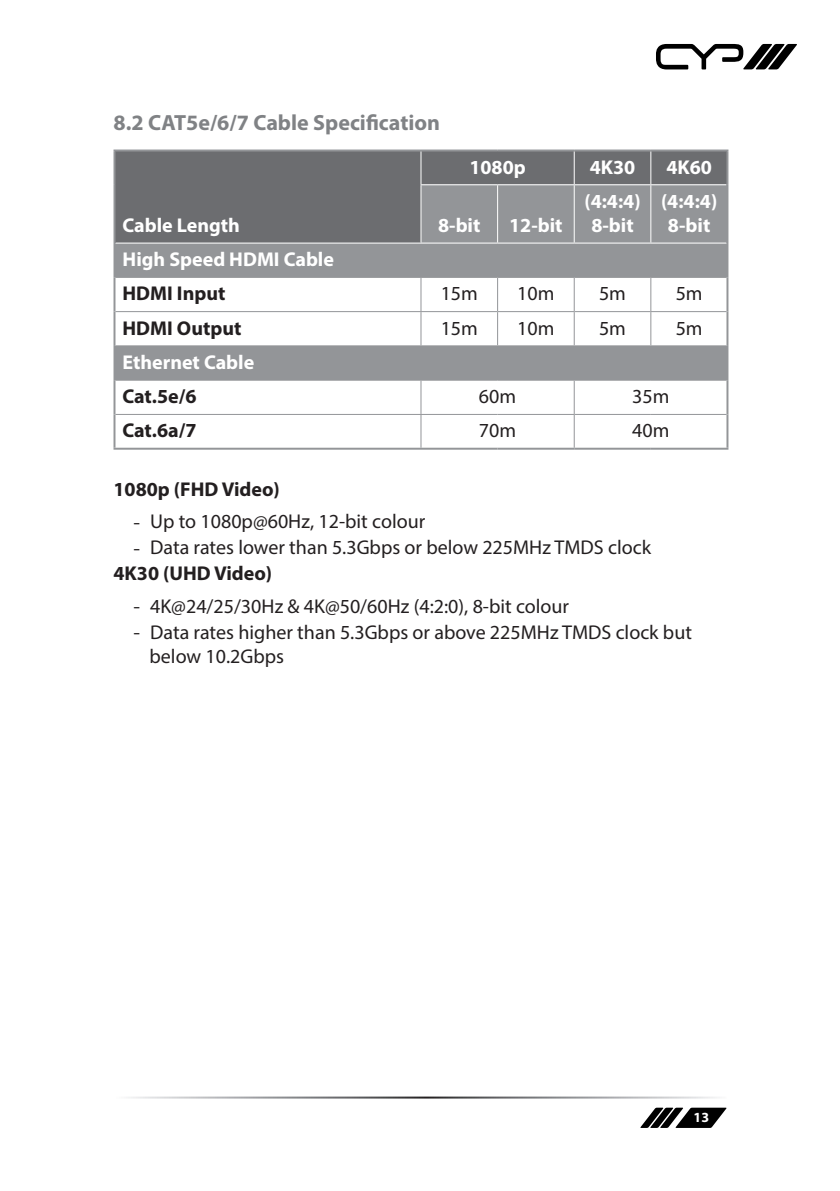
<style>
.page{position:relative;width:840px;height:1191px;background:#fff}
.page>*{position:absolute;margin:0;border:0;box-sizing:border-box;transform-origin:0 0}
.Sub_Header{font:700 22px "Myriad Pro";color:#808285}
.Table_Text{font:20px/24px "Myriad Pro";color:#231f20}
.Table_Text_-_Bold{font:700 20px/24px "Myriad Pro";color:#fff;text-align:center}
.Table_Text_-_Bold-2{font:700 20px "Myriad Pro";color:#231f20}
.Bullet_List{font:700 20px "Myriad Pro";color:#231f20}
.t1{font:700 14px "Myriad Pro";color:#fff}
.s1{font-family:"Century Gothic"}
</style>
<div class="page">
<svg style="left:656px;top:44px;width:140px;height:25px"></svg>
<svg style="left:640px;top:1107px;width:86px;height:21px"></svg>
<div style="left:115px;top:151px;width:611px;height:91px;background:#6c6d70"></div>
<div style="left:421px;top:185px;width:305px;height:57px;background:#939598"></div>
<svg style="left:115px;top:243px;width:611px;height:137px;fill:#939598"></svg>
<hr style="left:113px;top:149px;width:308px;height:2px;background:#939598">
<hr style="left:421px;top:149px;width:76px;height:2px;background:#939598">
<hr style="left:497px;top:149px;width:77px;height:2px;background:#939598">
<hr style="left:574px;top:149px;width:76px;height:2px;background:#939598">
<hr style="left:650px;top:149px;width:78px;height:2px;background:#939598">
<hr style="left:113px;top:243px;width:2px;height:34px;background:#939598">
<hr style="left:726px;top:243px;width:2px;height:34px;background:#939598">
<hr style="left:113px;top:277px;width:2px;height:35px;background:#939598">
<hr style="left:726px;top:277px;width:2px;height:35px;background:#939598">
<hr style="left:113px;top:312px;width:2px;height:34px;background:#939598">
<hr style="left:726px;top:312px;width:2px;height:34px;background:#939598">
<hr style="left:113px;top:346px;width:2px;height:34px;background:#939598">
<hr style="left:726px;top:346px;width:2px;height:34px;background:#939598">
<hr style="left:113px;top:380px;width:2px;height:34px;background:#939598">
<hr style="left:726px;top:380px;width:2px;height:34px;background:#939598">
<hr style="left:113px;top:414px;width:2px;height:34px;background:#939598">
<hr style="left:726px;top:414px;width:2px;height:34px;background:#939598">
<hr style="left:113px;top:448px;width:308px;height:2px;background:#939598">
<hr style="left:421px;top:448px;width:76px;height:2px;background:#939598">
<hr style="left:497px;top:448px;width:77px;height:2px;background:#939598">
<hr style="left:574px;top:448px;width:76px;height:2px;background:#939598">
<hr style="left:650px;top:448px;width:78px;height:2px;background:#939598">
<hr style="left:115px;top:277px;width:306px;height:1px;background:#939598">
<hr style="left:421px;top:277px;width:76px;height:1px;background:#939598">
<hr style="left:420px;top:278px;width:1px;height:33px;background:#939598">
<hr style="left:497px;top:277px;width:77px;height:1px;background:#939598">
<hr style="left:497px;top:278px;width:1px;height:33px;background:#939598">
<hr style="left:574px;top:277px;width:76px;height:1px;background:#939598">
<hr style="left:573px;top:278px;width:1px;height:33px;background:#939598">
<hr style="left:650px;top:277px;width:76px;height:1px;background:#939598">
<hr style="left:650px;top:278px;width:1px;height:33px;background:#939598">
<hr style="left:115px;top:311px;width:306px;height:1px;background:#939598">
<hr style="left:421px;top:311px;width:76px;height:1px;background:#939598">
<hr style="left:420px;top:312px;width:1px;height:33px;background:#939598">
<hr style="left:497px;top:311px;width:77px;height:1px;background:#939598">
<hr style="left:497px;top:312px;width:1px;height:33px;background:#939598">
<hr style="left:574px;top:311px;width:76px;height:1px;background:#939598">
<hr style="left:573px;top:312px;width:1px;height:33px;background:#939598">
<hr style="left:650px;top:311px;width:76px;height:1px;background:#939598">
<hr style="left:650px;top:312px;width:1px;height:33px;background:#939598">
<hr style="left:115px;top:345px;width:306px;height:1px;background:#939598">
<hr style="left:421px;top:345px;width:76px;height:1px;background:#939598">
<hr style="left:497px;top:345px;width:77px;height:1px;background:#939598">
<hr style="left:574px;top:345px;width:76px;height:1px;background:#939598">
<hr style="left:650px;top:345px;width:76px;height:1px;background:#939598">
<hr style="left:115px;top:380px;width:306px;height:1px;background:#939598">
<hr style="left:421px;top:380px;width:76px;height:1px;background:#939598">
<hr style="left:420px;top:381px;width:1px;height:33px;background:#939598">
<hr style="left:497px;top:380px;width:77px;height:1px;background:#939598">
<hr style="left:574px;top:380px;width:76px;height:1px;background:#939598">
<hr style="left:573px;top:381px;width:1px;height:33px;background:#939598">
<hr style="left:650px;top:380px;width:76px;height:1px;background:#939598">
<hr style="left:115px;top:414px;width:306px;height:1px;background:#939598">
<hr style="left:421px;top:414px;width:76px;height:1px;background:#939598">
<hr style="left:420px;top:415px;width:1px;height:33px;background:#939598">
<hr style="left:497px;top:414px;width:77px;height:1px;background:#939598">
<hr style="left:574px;top:414px;width:76px;height:1px;background:#939598">
<hr style="left:573px;top:415px;width:1px;height:33px;background:#939598">
<hr style="left:650px;top:414px;width:76px;height:1px;background:#939598">
<hr style="left:420px;top:151px;width:1px;height:33px;background:#fff">
<hr style="left:573px;top:151px;width:1px;height:33px;background:#fff">
<hr style="left:650px;top:151px;width:1px;height:33px;background:#fff">
<hr style="left:420px;top:184px;width:77px;height:1px;background:#fff">
<hr style="left:420px;top:185px;width:1px;height:57px;background:#fff">
<hr style="left:497px;top:184px;width:77px;height:1px;background:#fff">
<hr style="left:497px;top:185px;width:1px;height:57px;background:#fff">
<hr style="left:574px;top:184px;width:76px;height:1px;background:#fff">
<hr style="left:573px;top:185px;width:1px;height:57px;background:#fff">
<hr style="left:650px;top:184px;width:76px;height:1px;background:#fff">
<hr style="left:650px;top:185px;width:1px;height:57px;background:#fff">
<hr style="left:113px;top:151px;width:2px;height:34px;background:#939598">
<hr style="left:113px;top:185px;width:2px;height:58px;background:#939598">
<hr style="left:726px;top:151px;width:2px;height:34px;background:#939598">
<hr style="left:726px;top:185px;width:2px;height:58px;background:#939598">
<p class="Sub_Header" style="left:113px;top:108px;width:328px">8.2 CAT5e/6/7 Cable Specification</p>
<p class="Table_Text_-_Bold" style="left:469px;top:154px;width:58px">1080p</p>
<p class="Table_Text_-_Bold" style="left:589px;top:154px;width:47px">4K30</p>
<p class="Table_Text_-_Bold" style="left:666px;top:154px;width:47px">4K60</p>
<p class="Table_Text_-_Bold" style="left:122px;top:212px;width:119px">Cable Length</p>
<p class="Table_Text_-_Bold" style="left:438px;top:212px;width:44px">8-bit</p>
<p class="Table_Text_-_Bold" style="left:509px;top:212px;width:55px">12-bit</p>
<p class="Table_Text_-_Bold" style="left:584px;top:188px;width:58px">(4:4:4)<br>8-bit</p>
<p class="Table_Text_-_Bold" style="left:660px;top:188px;width:58px">(4:4:4)<br>8-bit</p>
<p class="Table_Text_-_Bold" style="left:122px;top:247px;width:213px">High Speed HDMI Cable</p>
<p class="Table_Text_-_Bold-2" style="left:122px;top:280px;width:104px">HDMI Input</p>
<p class="Table_Text" style="left:440px;top:281px;width:39px">15m</p>
<p class="Table_Text" style="left:517px;top:281px;width:39px">10m</p>
<p class="Table_Text" style="left:598px;top:281px;width:28px">5m</p>
<p class="Table_Text" style="left:675px;top:281px;width:28px">5m</p>
<p class="Table_Text_-_Bold-2" style="left:122px;top:315px;width:120px">HDMI Output</p>
<p class="Table_Text" style="left:440px;top:315px;width:39px">15m</p>
<p class="Table_Text" style="left:517px;top:315px;width:39px">10m</p>
<p class="Table_Text" style="left:598px;top:315px;width:28px">5m</p>
<p class="Table_Text" style="left:675px;top:315px;width:28px">5m</p>
<p class="Table_Text_-_Bold" style="left:122px;top:349px;width:133px">Ethernet Cable</p>
<p class="Table_Text_-_Bold-2" style="left:122px;top:383px;width:75px">Cat.5e/6</p>
<p class="Table_Text" style="left:478px;top:384px;width:39px">60m</p>
<p class="Table_Text" style="left:632px;top:384px;width:39px">35m</p>
<p class="Table_Text_-_Bold-2" style="left:122px;top:418px;width:75px">Cat.6a/7</p>
<p class="Table_Text" style="left:478px;top:418px;width:39px">70m</p>
<p class="Table_Text" style="left:632px;top:418px;width:39px">40m</p>
<p class="Bullet_List" style="left:113px;top:476px;width:168px">1080p (FHD Video)</p>
<p class="Table_Text" style="left:133px;top:509px;width:293px"><span class="s1">-</span> Up to 1080p@60Hz, 12-bit colour</p>
<p class="Table_Text" style="left:133px;top:535px;width:518px"><span class="s1">-</span> Data rates lower than 5.3Gbps or below 225MHz TMDS clock</p>
<p class="Bullet_List" style="left:113px;top:560px;width:160px">4K30 (UHD Video)</p>
<p class="Table_Text" style="left:133px;top:593px;width:437px"><span class="s1">-</span> 4K@24/25/30Hz &amp; 4K@50/60Hz (4:2:0), 8-bit colour</p>
<p class="Table_Text" style="left:149px;top:619px;width:543px;text-indent:-16px"><span class="s1">-</span> Data rates higher than 5.3Gbps or above 225MHz TMDS clock but below 10.2Gbps</p>
<p class="t1" style="left:693px;top:1108px;width:17px">13</p>
</div>
